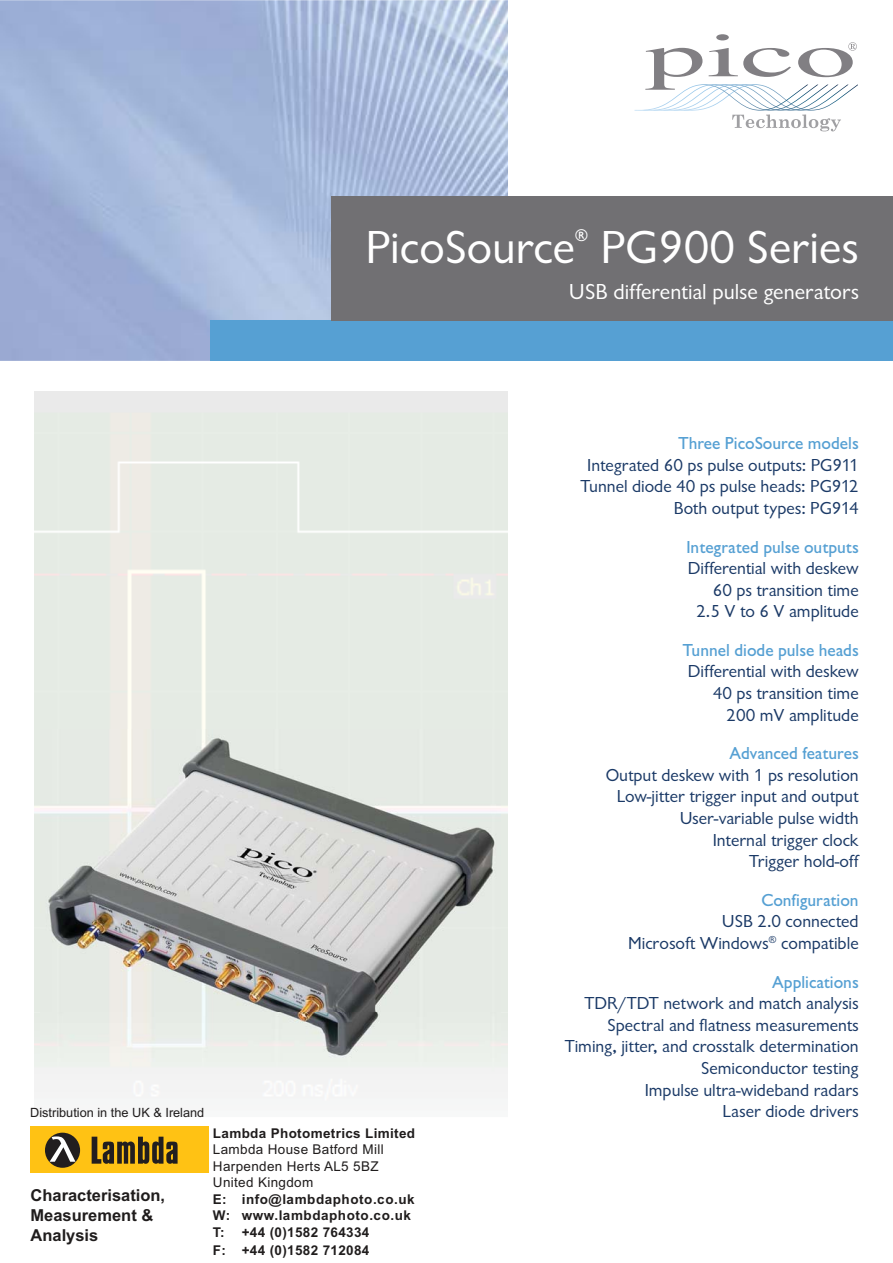
<style>
.page{position:relative;width:893px;height:1263px;background:#fff}
.page>*{position:absolute;margin:0;border:0;box-sizing:border-box;transform-origin:0 0}
.t1{font:48px "Chantilly";color:#fff}
.t2{font:22.5px "Chantilly";color:#fff}
.t3{font:18px/21.6px "Chantilly";color:#1a3966;text-align:right}
.t4{font:500 18px "Chantilly";color:#56a0d3}
.t5{font:500 17.55px "Chantilly";color:#fff}
.t6{font:700 16.5px/19.8px "Arial";color:#201d1d}
.t7{font:700 13.5px/16.5px "Arial";letter-spacing:.025em;color:#201d1d}
.t8{font:13.5px/16.5px "Arial";letter-spacing:.025em;color:#201d1d}
.t9{font:12.75px "Arial";color:#201d1d}
</style>
<div class="page">
<img style="left:0;top:0;width:508px;height:361px">
<div style="left:210px;top:321px;width:683px;height:40px;background:#56a0d3"></div>
<div style="left:332px;top:196px;width:561px;height:125px;background:#717073"></div>
<svg style="left:634px;top:34px;width:224px;height:97px"></svg>
<div style="left:34px;top:1012px;width:474px;height:105px;background:#f3f3f3"></div>
<img style="left:41px;top:730px;width:460px;height:332px">
<div style="left:31px;top:1127px;width:178px;height:46px;background:#ffc214"></div>
<svg style="left:92px;top:1137px;width:86px;height:27px"></svg>
<div style="left:45px;top:1133px;width:35px;height:35px;background:#221e1f;border-radius:50%"></div>
<svg style="left:50px;top:1136px;width:25px;height:26px"></svg>
<h1 class="t1" style="left:365px;top:231px;width:211px">PicoSource</h1>
<p class="t5" style="left:575px;top:229px;width:15px">®</p>
<h1 class="t1" style="left:600px;top:231px;width:260px">PG900 Series</h1>
<p class="t2" style="left:569px;top:284px;width:291px">USB differential pulse generators</p>
<p class="t4" style="left:678px;top:437px;width:182px">Three PicoSource models</p>
<p class="t3" style="left:580px;top:456px;width:280px">Integrated 60 ps pulse outputs: PG911<br>Tunnel diode 40 ps pulse heads: PG912<br>Both output types: PG914</p>
<p class="t4" style="left:686px;top:541px;width:174px">Integrated pulse outputs</p>
<p class="t3" style="left:688px;top:559px;width:172px">Differential with deskew<br>60 ps transition time<br>2.5 V to 6 V amplitude</p>
<p class="t4" style="left:683px;top:644px;width:177px">Tunnel diode pulse heads</p>
<p class="t3" style="left:688px;top:663px;width:172px">Differential with deskew<br>40 ps transition time<br>200 mV amplitude</p>
<p class="t4" style="left:729px;top:747px;width:131px">Advanced features</p>
<p class="t3" style="left:606px;top:766px;width:254px">Output deskew with 1 ps resolution<br>Low-jitter trigger input and output<br>User-variable pulse width<br>Internal trigger clock<br>Trigger hold-off</p>
<p class="t4" style="left:761px;top:894px;width:99px">Configuration</p>
<p class="t3" style="left:628px;top:913px;width:232px">USB 2.0 connected<br>Microsoft Windows<sup>®</sup> compatible</p>
<p class="t4" style="left:772px;top:976px;width:88px">Applications</p>
<p class="t3" style="left:565px;top:995px;width:295px">TDR/TDT network and match analysis Spectral and flatness measurements Timing, jitter, and crosstalk determination Semiconductor testing<br>Impulse ultra-wideband radars</p>
<p class="t9" style="left:30px;top:1108px;width:176px">Distribution in the UK &amp; Ireland</p>
<p class="t3" style="left:723px;top:1102px;width:138px">Laser diode drivers</p>
<p class="t7" style="left:213px;top:1125px;width:204px">Lambda Photometrics Limited</p>
<p class="t8" style="left:213px;top:1143px;width:172px">Lambda House Batford Mill<br>Harpenden Herts AL5 5BZ<br>United Kingdom</p>
<p class="t7" style="left:213px;top:1191px;width:203px">E: info@lambdaphoto.co.uk<br>W: www.lambdaphoto.co.uk<br>T:</p>
<p class="t6" style="left:31px;top:1186px;width:136px">Characterisation,<br>Measurement &amp;<br>Analysis</p>
<p class="t7" style="left:213px;top:1223px;width:158px;line-height:18px;text-align:right">+44 (0)1582 764334<br>F: +44 (0)1582 712084</p>
</div>
